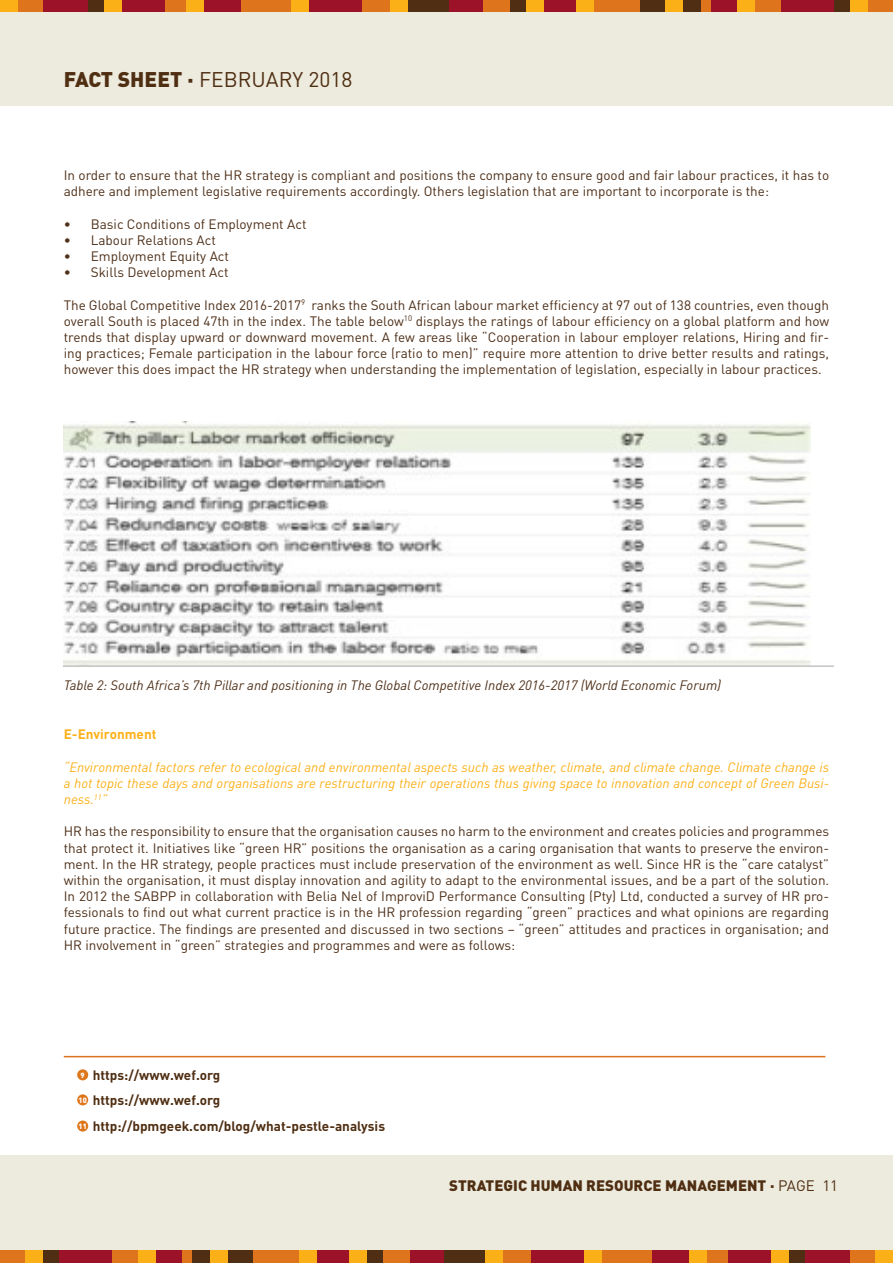
<style>
.page{position:relative;width:893px;height:1263px;background:#fff}
.page>*{position:absolute;margin:0;border:0;box-sizing:border-box;transform-origin:0 0}
.t1{font:21px "DIN Pro";color:#4f2e12}
.t2{font:900 15px "DIN Pro";color:#4f2e12}
.t3{font:13.5px/16.2px "DIN Pro";color:#4d2e17;text-align:justify}
.t4{font:italic 13.5px/16.2px "DIN Pro";color:#fcb017;text-align:justify}
.t5{font:italic 13.5px "DIN Pro";color:#4d2e17}
.t6{font:700 13.5px/25.7px "DIN Pro";color:#4f2e12}
.t7{font:700 13.5px "DIN Pro";color:#fcb017}
.t8{font:900 7.5px "DIN Pro";color:#fff}
.s1{font-weight:900}
.s2{font-weight:400}
</style>
<div class="page">
<div style="left:866px;top:0;width:27px;height:13px;background:#de751c"></div>
<div style="left:240px;top:0;width:53px;height:13px;background:#de751c"></div>
<div style="left:591px;top:0;width:62px;height:13px;background:#de751c"></div>
<div style="left:482px;top:0;width:29px;height:13px;background:#de751c"></div>
<div style="left:14px;top:0;width:30px;height:13px;background:#de751c"></div>
<div style="left:160px;top:0;width:29px;height:13px;background:#de751c"></div>
<div style="left:754px;top:0;width:29px;height:13px;background:#de751c"></div>
<div style="left:362px;top:0;width:29px;height:13px;background:#de751c"></div>
<div style="left:543px;top:0;width:36px;height:13px;background:#9c1229"></div>
<div style="left:204px;top:0;width:36px;height:13px;background:#9c1229"></div>
<div style="left:447px;top:0;width:36px;height:13px;background:#9c1229"></div>
<div style="left:44px;top:0;width:46px;height:13px;background:#9c1229"></div>
<div style="left:119px;top:0;width:46px;height:13px;background:#9c1229"></div>
<div style="left:781px;top:0;width:54px;height:13px;background:#9c1229"></div>
<div style="left:308px;top:0;width:54px;height:13px;background:#9c1229"></div>
<div style="left:640px;top:0;width:61px;height:13px;background:#4f2e14"></div>
<div style="left:709px;top:0;width:30px;height:13px;background:#9c1229"></div>
<div style="left:406px;top:0;width:42px;height:13px;background:#4f2e14"></div>
<div style="left:89px;top:0;width:17px;height:13px;background:#4f2e14"></div>
<div style="left:510px;top:0;width:17px;height:13px;background:#4f2e14"></div>
<div style="left:834px;top:0;width:17px;height:13px;background:#4f2e14"></div>
<div style="left:0;top:0;width:17px;height:13px;background:#fcb017"></div>
<div style="left:187px;top:0;width:17px;height:13px;background:#fcb017"></div>
<div style="left:738px;top:0;width:17px;height:13px;background:#fcb017"></div>
<div style="left:665px;top:0;width:18px;height:13px;background:#fcb017"></div>
<div style="left:577px;top:0;width:17px;height:13px;background:#fcb017"></div>
<div style="left:390px;top:0;width:17px;height:13px;background:#fcb017"></div>
<div style="left:104px;top:0;width:18px;height:13px;background:#fcb017"></div>
<div style="left:526px;top:0;width:17px;height:13px;background:#fcb017"></div>
<div style="left:850px;top:0;width:17px;height:13px;background:#fcb017"></div>
<div style="left:291px;top:0;width:17px;height:13px;background:#fcb017"></div>
<div style="left:702px;top:0;width:9px;height:13px;background:#de751c"></div>
<div style="left:0;top:13px;width:893px;height:93px;background:#edebde"></div>
<div style="left:0;top:1250px;width:26px;height:13px;background:#de751c"></div>
<div style="left:600px;top:1250px;width:53px;height:13px;background:#de751c"></div>
<div style="left:240px;top:1250px;width:62px;height:13px;background:#de751c"></div>
<div style="left:381px;top:1250px;width:30px;height:13px;background:#de751c"></div>
<div style="left:849px;top:1250px;width:30px;height:13px;background:#de751c"></div>
<div style="left:704px;top:1250px;width:29px;height:13px;background:#de751c"></div>
<div style="left:110px;top:1250px;width:29px;height:13px;background:#de751c"></div>
<div style="left:502px;top:1250px;width:29px;height:13px;background:#de751c"></div>
<div style="left:314px;top:1250px;width:36px;height:13px;background:#9c1229"></div>
<div style="left:653px;top:1250px;width:36px;height:13px;background:#9c1229"></div>
<div style="left:410px;top:1250px;width:36px;height:13px;background:#9c1229"></div>
<div style="left:803px;top:1250px;width:46px;height:13px;background:#9c1229"></div>
<div style="left:728px;top:1250px;width:46px;height:13px;background:#9c1229"></div>
<div style="left:58px;top:1250px;width:54px;height:13px;background:#9c1229"></div>
<div style="left:531px;top:1250px;width:54px;height:13px;background:#9c1229"></div>
<div style="left:191px;top:1250px;width:62px;height:13px;background:#4f2e14"></div>
<div style="left:154px;top:1250px;width:29px;height:13px;background:#9c1229"></div>
<div style="left:444px;top:1250px;width:43px;height:13px;background:#4f2e14"></div>
<div style="left:787px;top:1250px;width:17px;height:13px;background:#4f2e14"></div>
<div style="left:366px;top:1250px;width:17px;height:13px;background:#4f2e14"></div>
<div style="left:42px;top:1250px;width:17px;height:13px;background:#4f2e14"></div>
<div style="left:876px;top:1250px;width:17px;height:13px;background:#fcb017"></div>
<div style="left:689px;top:1250px;width:17px;height:13px;background:#fcb017"></div>
<div style="left:138px;top:1250px;width:17px;height:13px;background:#fcb017"></div>
<div style="left:210px;top:1250px;width:18px;height:13px;background:#fcb017"></div>
<div style="left:299px;top:1250px;width:17px;height:13px;background:#fcb017"></div>
<div style="left:486px;top:1250px;width:17px;height:13px;background:#fcb017"></div>
<div style="left:771px;top:1250px;width:18px;height:13px;background:#fcb017"></div>
<div style="left:349px;top:1250px;width:18px;height:13px;background:#fcb017"></div>
<div style="left:26px;top:1250px;width:17px;height:13px;background:#fcb017"></div>
<div style="left:585px;top:1250px;width:17px;height:13px;background:#fcb017"></div>
<div style="left:182px;top:1250px;width:9px;height:13px;background:#de751c"></div>
<div style="left:0;top:1155px;width:893px;height:95px;background:#edebde"></div>
<hr style="left:64px;top:1056px;width:761px;height:1px;background:#de751c">
<div style="left:77px;top:1069px;width:11px;height:11px;background:#de761c;border-radius:50%"></div>
<div style="left:77px;top:1094px;width:11px;height:11px;background:#de761c;border-radius:50%"></div>
<div style="left:77px;top:1120px;width:11px;height:11px;background:#de761c;border-radius:50%"></div>
<img style="left:64px;top:421px;width:769px;height:246px">
<h1 class="t1" style="left:64px;top:65px;width:290px"><span class="s1">FACT SHEET ·</span> FEBRUARY 2018</h1>
<p class="t3" style="left:64px;top:166px;width:767px">In order to ensure that the HR strategy is compliant and positions the company to ensure good and fair labour practices, it has to adhere and implement legislative requirements accordingly. Others legislation that are important to incorporate is the:</p>
<p class="t3" style="left:64px;top:215px;width:244px">• Basic Conditions of Employment Act</p>
<p class="t3" style="left:64px;top:231px;width:154px">• Labour Relations Act</p>
<p class="t3" style="left:64px;top:247px;width:167px">• Employment Equity Act</p>
<p class="t3" style="left:64px;top:264px;width:166px">• Skills Development Act</p>
<p class="t3" style="left:64px;top:296px;width:767px">The Global Competitive Index 2016-2017<sup>9</sup> ranks the South African labour market efficiency at 97 out of 138 countries, even though overall South is placed 47th in the index. The table below<sup>10</sup> displays the ratings of labour efficiency on a global platform and how trends that display upward or downward movement. A few areas like “Cooperation in labour employer relations, Hiring and fir&shy;ing practices; Female participation in the labour force (ratio to men)” require more attention to drive better results and ratings, however this does impact the HR strategy when understanding the implementation of legislation, especially in labour practices.</p>
<p class="t5" style="left:64px;top:675px;width:659px">Table 2: South Africa’s 7th Pillar and positioning in The Global Competitive Index 2016-2017 (World Economic Forum)</p>
<p class="t7" style="left:64px;top:725px;width:94px">E-Environment</p>
<p class="t4" style="left:64px;top:757px;width:767px">“Environmental factors refer to ecological and environmental aspects such as weather, climate, and climate change. Climate change is a hot topic these days and organisations are restructuring their operations thus giving space to innovation and concept of Green Busi&shy;ness.<sup>11</sup>”</p>
<p class="t3" style="left:64px;top:823px;width:767px">HR has the responsibility to ensure that the organisation causes no harm to the environment and creates policies and programmes that protect it. Initiatives like “green HR” positions the organisation as a caring organisation that wants to preserve the environ&shy;ment. In the HR strategy, people practices must include preservation of the environment as well. Since HR is the “care catalyst” within the organisation, it must display innovation and agility to adapt to the environmental issues, and be a part of the solution.<br>In 2012 the SABPP in collaboration with Belia Nel of ImproviD Performance Consulting (Pty) Ltd, conducted a survey of HR pro&shy;fessionals to find out what current practice is in the HR profession regarding “green” practices and what opinions are regarding future practice. The findings are presented and discussed in two sections – “green” attitudes and practices in organisation; and HR involvement in “green” strategies and programmes and were as follows:</p>
<p class="t6" style="left:93px;top:1061px;width:294px">https://www.wef.org<br>https://www.wef.org http://bpmgeek.com/blog/what-pestle-analysis</p>
<p class="t8" style="left:81px;top:1070px;width:6px">9</p>
<p class="t8" style="left:79px;top:1095px;width:10px">10</p>
<p class="t8" style="left:79px;top:1121px;width:10px">11</p>
<p class="t2" style="left:449px;top:1175px;width:390px">STRATEGIC HUMAN RESOURCE MANAGEMENT · <span class="s2">PAGE 11</span></p>
</div>
